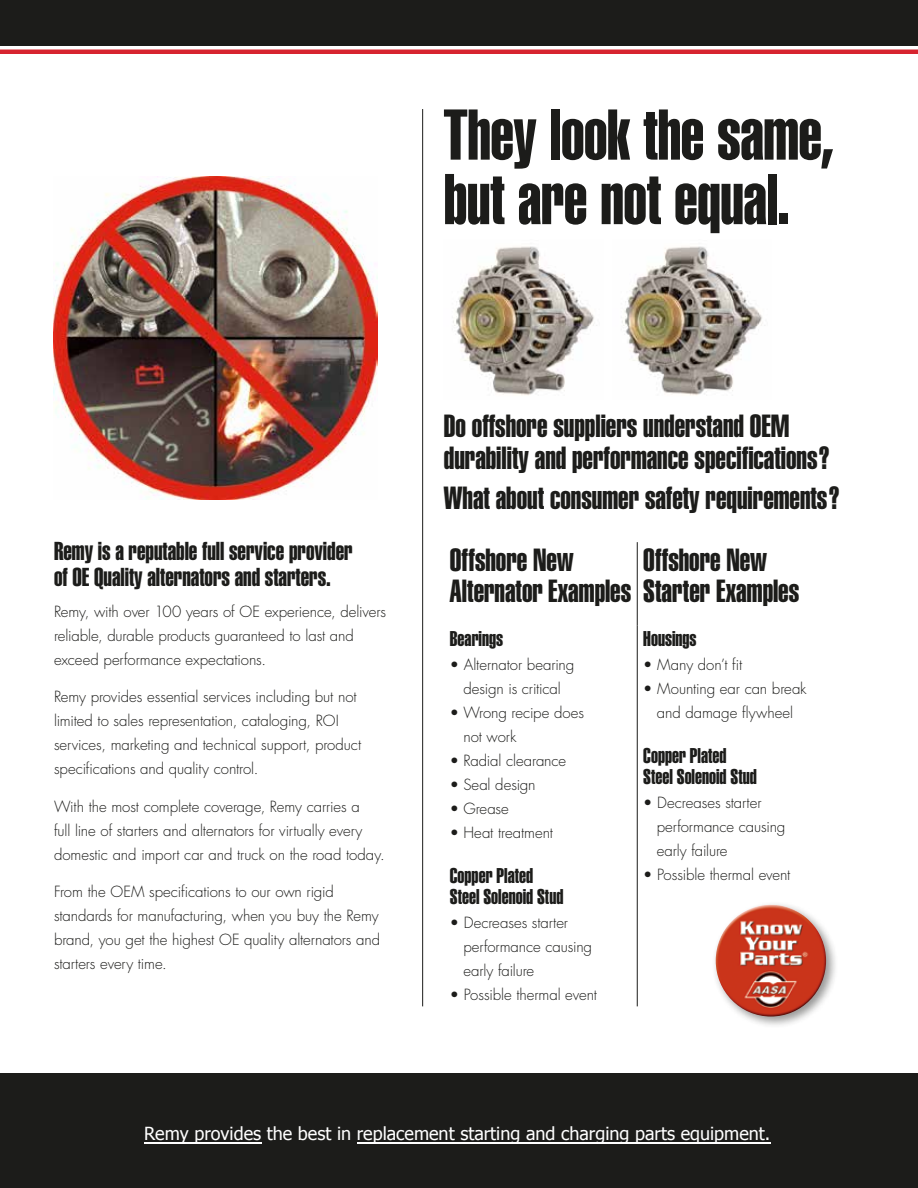
<style>
.page{position:relative;width:918px;height:1188px;background:#fff}
.page>*{position:absolute;margin:0;border:0;box-sizing:border-box;transform-origin:0 0}
.t1{font:70.5px/64.5px "Helvetica LT Std Extra Comp";letter-spacing:-.005em;color:#1c1c1a}
.t2{font:31.5px/31.5px "Helvetica LT Std Extra Comp";color:#1c1c1a}
.t3{font:25.5px/25.5px "Helvetica LT Std Extra Comp";color:#1c1c1a}
.t4{font:21px/21px "Helvetica LT Std Extra Comp";color:#1c1c1a}
.t5{font:18px "Tahoma";color:#fff}
.t6{font:300 15px/24px "Futura Std";letter-spacing:-.005em;color:#1c1c1a}
</style>
<div class="page">
<div style="left:0;top:1073px;width:918px;height:115px;background:#1c1c1a"></div>
<div style="left:0;top:0;width:918px;height:45px;background:#1c1c1a"></div>
<hr style="left:0;top:50px;width:918px;height:4px;background:#d7242f">
<hr style="left:637px;top:542px;width:1px;height:83px;background:#1c1c1a">
<hr style="left:637px;top:625px;width:1px;height:381px;background:#1c1c1a">
<img style="left:54px;top:176px;width:323px;height:323px">
<hr style="left:422px;top:109px;width:1px;height:897px;background:#1c1c1a">
<img style="left:453px;top:246px;width:144px;height:150px">
<img style="left:622px;top:246px;width:143px;height:150px">
<div style="left:712px;top:901px;width:126px;height:128px;background:#1c1c1a;opacity:.45"></div>
<img style="left:716px;top:905px;width:110px;height:112px">
<hr style="left:357px;top:1143px;width:413px;height:1px;background:#fff">
<hr style="left:144px;top:1143px;width:117px;height:1px;background:#fff">
<h1 class="t1" style="left:444px;top:103px;width:391px">They look the same, but are not equal.</h1>
<h3 class="t3" style="left:54px;top:539px;width:300px">Remy is a reputable full service provider of OE Quality alternators and starters.</h3>
<p class="t6" style="left:54px;top:600px;width:334px">Remy, with over 100 years of OE experience, delivers reliable, durable products guaranteed to last and exceed performance expectations.</p>
<p class="t6" style="left:54px;top:685px;width:309px">Remy provides essential services including but not limited to sales representation, cataloging, ROI services, marketing and technical support, product specifications and quality control.</p>
<p class="t6" style="left:54px;top:795px;width:332px">With the most complete coverage, Remy carries a<br>full line of starters and alternators for virtually every domestic and import car and truck on the road today.</p>
<p class="t6" style="left:54px;top:880px;width:328px">From the OEM specifications to our own rigid standards for manufacturing, when you buy the Remy brand, you get the highest OE quality alternators and starters every time.</p>
<h2 class="t2" style="left:444px;top:410px;width:389px">Do offshore suppliers understand OEM durability and performance specifications?</h2>
<h2 class="t2" style="left:444px;top:482px;width:399px">What about consumer safety requirements?</h2>
<h2 class="t2" style="left:450px;top:544px;width:351px">Offshore New<br>Alternator Examples Starter Examples</h2>
<h2 class="t2" style="left:643px;top:544px;width:125px">Offshore New</h2>
<h3 class="t4" style="left:450px;top:628px;width:55px">Bearings</h3>
<p class="t6" style="left:450px;top:653px;width:126px;text-align:center">• Alternator bearing design is critical</p>
<p class="t6" style="left:463px;top:701px;width:122px;text-indent:-14px">• Wrong recipe does not work</p>
<p class="t6" style="left:450px;top:749px;width:118px">• Radial clearance</p>
<p class="t6" style="left:450px;top:773px;width:87px">• Seal design</p>
<p class="t6" style="left:450px;top:797px;width:61px">• Grease</p>
<p class="t6" style="left:450px;top:821px;width:105px">• Heat treatment</p>
<h3 class="t4" style="left:450px;top:865px;width:115px">Copper Plated<br>Steel Solenoid Stud</h3>
<p class="t6" style="left:463px;top:911px;width:130px;text-indent:-14px">• Decreases starter performance causing early failure</p>
<p class="t6" style="left:450px;top:983px;width:149px">• Possible thermal event</p>
<h3 class="t4" style="left:643px;top:628px;width:55px">Housings</h3>
<p class="t6" style="left:643px;top:653px;width:100px">• Many don’t fit</p>
<p class="t6" style="left:643px;top:677px;width:165px;text-align:center">• Mounting ear can break and damage flywheel</p>
<h3 class="t4" style="left:643px;top:745px;width:115px">Copper Plated<br>Steel Solenoid Stud</h3>
<p class="t6" style="left:657px;top:791px;width:130px;text-indent:-14px">• Decreases starter performance causing early failure</p>
<p class="t6" style="left:643px;top:863px;width:149px">• Possible thermal event</p>
<p class="t5" style="left:144px;top:1122px;width:628px">Remy provides the best in replacement starting and charging parts equipment.</p>
</div>
